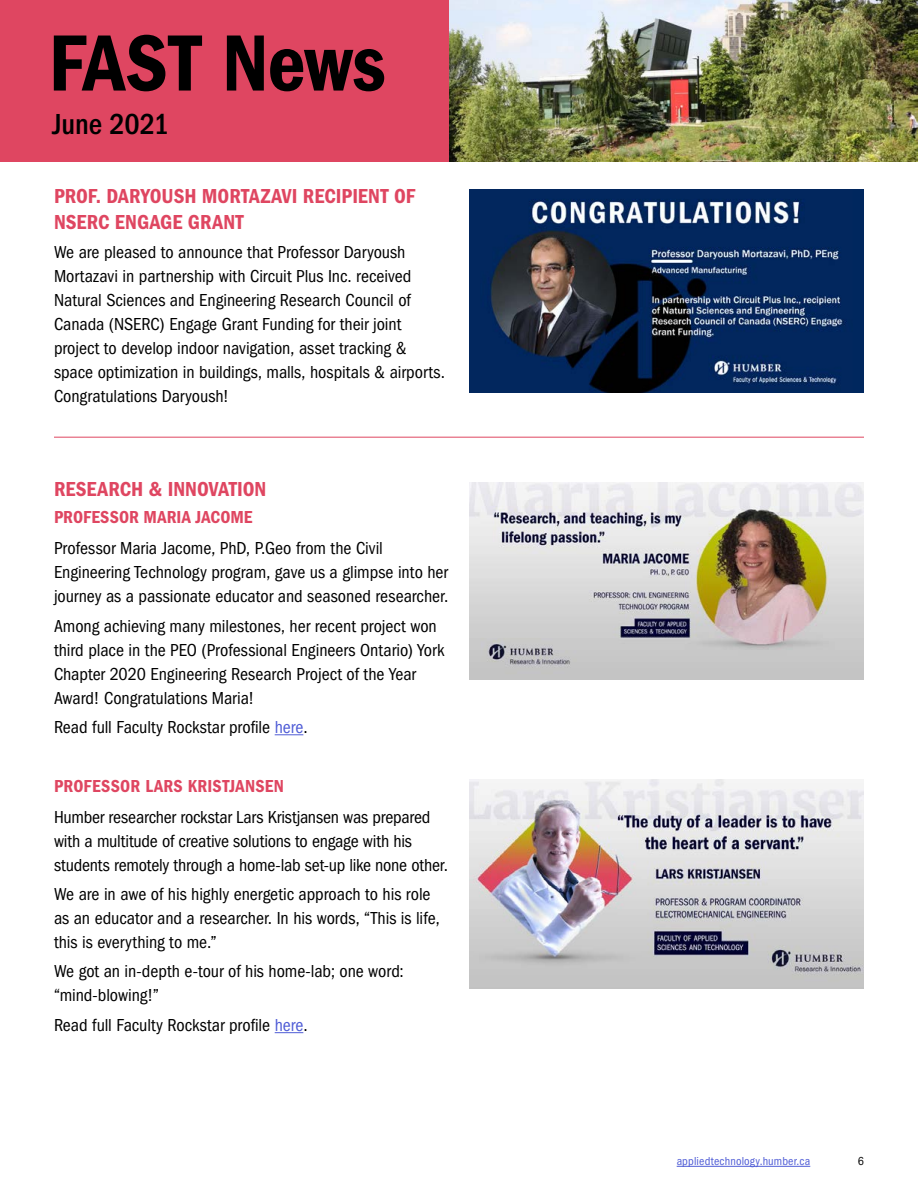
<style>
.page{position:relative;width:918px;height:1188px;background:#fff}
.page>*{position:absolute;margin:0;border:0;box-sizing:border-box;transform-origin:0 0}
.t1{font:82.5px "ITC Franklin Gothic Std Dm Cd";letter-spacing:-.005em;color:#000}
.t2{font:500 condensed 30px "ITC Franklin Gothic Std";letter-spacing:-.005em;color:#000}
.h2_content_header{font:21px/25.2px "ITC Franklin Gothic Std Dm Cd";color:#df4661}
.p_body{font:condensed 18px/24px "ITC Franklin Gothic Std";letter-spacing:-.005em;color:#000}
.h3_content_sub_head{font:18px "ITC Franklin Gothic Std Dm Cd";letter-spacing:.01em;color:#df4661}
.h1_title{font:condensed 12px "ITC Franklin Gothic Std";letter-spacing:.01em;color:#4f5cd6}
.t3{font:condensed 12px "ITC Franklin Gothic Std";color:#000}
.s1{color:#4f5cd6}
</style>
<div class="page">
<img style="left:449px;top:0;width:469px;height:162px">
<div style="left:0;top:0;width:449px;height:162px;background:#df4661"></div>
<img style="left:469px;top:189px;width:395px;height:203px">
<hr style="left:54px;top:437px;width:810px;height:1px;background:#df4661">
<svg style="left:275px;top:734px;width:28px;height:1px"></svg>
<img style="left:469px;top:482px;width:395px;height:197px">
<svg style="left:275px;top:1032px;width:28px;height:1px"></svg>
<img style="left:469px;top:780px;width:395px;height:209px">
<hr style="left:677px;top:1166px;width:133px;height:1px;background:#4f5cd6">
<h1 class="t1" style="left:49px;top:16px;width:339px">FAST News</h1>
<h2 class="t2" style="left:52px;top:107px;width:118px">June 2021</h2>
<p class="h2_content_header" style="left:54px;top:184px;width:363px">PROF. DARYOUSH MORTAZAVI RECIPIENT OF<br>NSERC ENGAGE GRANT</p>
<p class="p_body" style="left:54px;top:240px;width:393px">We are pleased to announce that Professor Daryoush Mortazavi in partnership with Circuit Plus Inc. received Natural Sciences and Engineering Research Council of Canada (NSERC) Engage Grant Funding for their joint project to develop indoor navigation, asset tracking &amp; space optimization in buildings, malls, hospitals &amp; airports.<br>Congratulations Daryoush!</p>
<p class="h2_content_header" style="left:54px;top:477px;width:214px">RESEARCH &amp; INNOVATION</p>
<p class="h3_content_sub_head" style="left:54px;top:507px;width:200px">PROFESSOR MARIA JACOME</p>
<p class="p_body" style="left:54px;top:536px;width:396px">Professor Maria Jacome, PhD, P.Geo from the Civil<br>Engineering Technology program, gave us a glimpse into her journey as a passionate educator and seasoned researcher.</p>
<p class="p_body" style="left:54px;top:614px;width:392px">Among achieving many milestones, her recent project won third place in the PEO (Professional Engineers Ontario) York Chapter 2020 Engineering Research Project of the Year Award! Congratulations Maria!</p>
<p class="p_body" style="left:54px;top:715px;width:255px">Read full Faculty Rockstar profile <span class="s1">here</span>.</p>
<p class="h3_content_sub_head" style="left:54px;top:776px;width:231px">PROFESSOR LARS KRISTJANSEN</p>
<p class="p_body" style="left:54px;top:805px;width:395px">Humber researcher rockstar Lars Kristjansen was prepared with a multitude of creative solutions to engage with his students remotely through a home-lab set-up like none other.</p>
<p class="p_body" style="left:54px;top:882px;width:387px">We are in awe of his highly energetic approach to his role as an educator and a researcher. In his words, “This is life, this is everything to me.”</p>
<p class="p_body" style="left:54px;top:960px;width:351px">We got an in-depth e-tour of his home-lab; one word: “mind-blowing!”</p>
<p class="p_body" style="left:54px;top:1013px;width:255px">Read full Faculty Rockstar profile <span class="s1">here</span>.</p>
<p class="h1_title" style="left:677px;top:1154px;width:135px">appliedtechnology.humber.ca</p>
<p class="t3" style="left:858px;top:1154px;width:8px">6</p>
</div>
